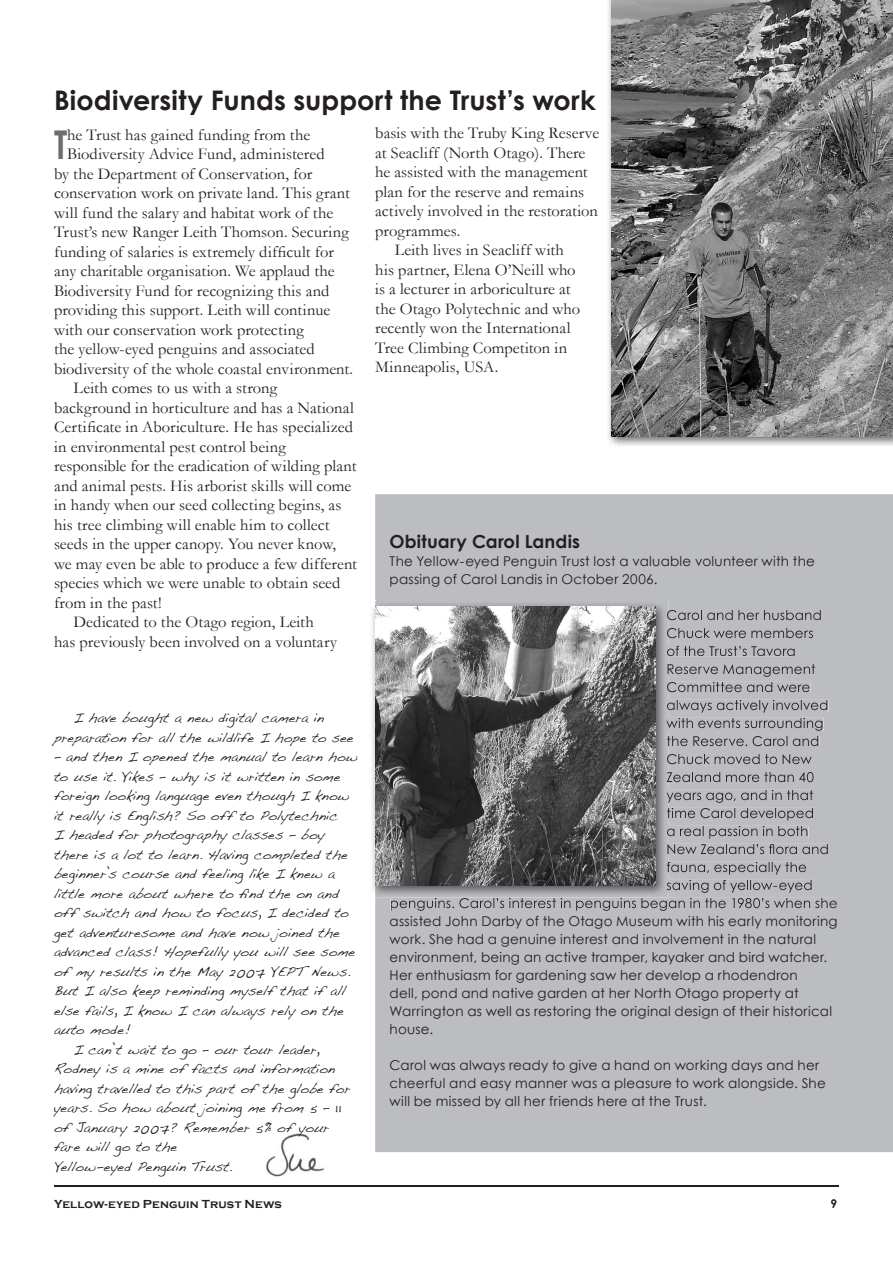
<style>
.page{position:relative;width:893px;height:1263px;background:#fff}
.page>*{position:absolute;margin:0;border:0;box-sizing:border-box;transform-origin:0 0}
.t1{font:700 39.6px "Century Gothic";color:#6c6d70;scale:.8 1}
.t2{font:700 27px "Century Gothic";letter-spacing:.005em;color:#231f20}
.t3{font:700 18px "Century Gothic";letter-spacing:.01em;color:#231f20}
.t4{font:16.5px "Garamond";letter-spacing:.005em;color:#231f20}
.t5{font:13.5px/19.5px "Handwriting Dakota";letter-spacing:.015em;color:#231f20}
.t6{font:13.5px/18px "Century Gothic";letter-spacing:.02em;color:#231f20}
.t7{font:13.5px "Handwriting Dakota";letter-spacing:-.01em;color:#231f20}
.t8{font:13.5px "Handwriting Dakota";letter-spacing:-.005em;color:#231f20}
.t9{font:700 12px "Copperplate Gothic";letter-spacing:.01em;color:#231f20}
.t10{font:700 12px "Century Gothic";color:#231f20}
</style>
<div class="page">
<hr style="left:54px;top:1185px;width:785px;height:2px;background:#231f20">
<img style="left:266px;top:1133px;width:59px;height:44px">
<div style="left:375px;top:494px;width:518px;height:658px;background:#bcbdc0"></div>
<img style="left:608px;top:0;width:285px;height:446px">
<img style="left:612px;top:0;width:281px;height:436px">
<svg style="left:669px;top:610px;width:153px;height:10px;background:#9c9c9e"></svg>
<svg style="left:669px;top:628px;width:144px;height:10px"></svg>
<svg style="left:669px;top:646px;width:127px;height:10px"></svg>
<svg style="left:669px;top:664px;width:146px;height:13px;background:#a1a1a3"></svg>
<svg style="left:669px;top:682px;width:141px;height:10px"></svg>
<svg style="left:669px;top:700px;width:159px;height:12px;background:#a1a1a3"></svg>
<svg style="left:669px;top:718px;width:154px;height:13px;background:#a2a2a5"></svg>
<svg style="left:669px;top:736px;width:150px;height:10px"></svg>
<svg style="left:669px;top:754px;width:143px;height:10px"></svg>
<svg style="left:669px;top:772px;width:145px;height:10px"></svg>
<svg style="left:669px;top:790px;width:144px;height:13px;background:#a3a3a6"></svg>
<svg style="left:669px;top:808px;width:145px;height:12px;background:#9f9fa2"></svg>
<svg style="left:669px;top:826px;width:139px;height:12px;background:#a1a1a4"></svg>
<svg style="left:669px;top:844px;width:160px;height:10px;background:#9b9b9d"></svg>
<svg style="left:669px;top:862px;width:138px;height:12px;background:#a1a1a3"></svg>
<svg style="left:669px;top:880px;width:144px;height:13px;background:#a2a2a5"></svg>
<svg style="left:391px;top:898px;width:446px;height:13px;background:#a3a3a5"></svg>
<img style="left:372px;top:601px;width:297px;height:297px">
<svg style="left:667px;top:610px;width:2px;height:10px"></svg>
<svg style="left:667px;top:628px;width:2px;height:10px"></svg>
<svg style="left:667px;top:646px;width:2px;height:10px"></svg>
<svg style="left:667px;top:664px;width:2px;height:28px"></svg>
<svg style="left:667px;top:700px;width:2px;height:12px"></svg>
<svg style="left:666px;top:718px;width:3px;height:28px"></svg>
<svg style="left:667px;top:754px;width:2px;height:10px"></svg>
<svg style="left:667px;top:772px;width:2px;height:10px"></svg>
<svg style="left:667px;top:790px;width:2px;height:30px"></svg>
<svg style="left:667px;top:826px;width:2px;height:12px"></svg>
<svg style="left:667px;top:844px;width:2px;height:10px"></svg>
<svg style="left:667px;top:862px;width:2px;height:12px"></svg>
<svg style="left:667px;top:880px;width:2px;height:13px"></svg>
<img style="left:375px;top:606px;width:280px;height:280px">
<h2 class="t2" style="left:54px;top:83px;width:543px">Biodiversity Funds support the Trust’s work</h2>
<h1 class="t1" style="left:54px;top:120px;width:18px">T</h1>
<p class="t4" style="left:67px;top:125px;width:245px">he Trust has gained funding from the</p>
<p class="t4" style="left:67px;top:144px;width:259px">Biodiversity Advice Fund, administered</p>
<p class="t4" style="left:54px;top:164px;width:260px">by the Department of Conservation, for</p>
<p class="t4" style="left:54px;top:183px;width:297px">conservation work on private land. This grant</p>
<p class="t4" style="left:54px;top:203px;width:281px">will fund the salary and habitat work of the</p>
<p class="t4" style="left:54px;top:222px;width:296px">Trust’s new Ranger Leith Thomson. Securing</p>
<p class="t4" style="left:54px;top:242px;width:281px">funding of salaries is extremely difficult for</p>
<p class="t4" style="left:54px;top:261px;width:282px">any charitable organisation. We applaud the</p>
<p class="t4" style="left:54px;top:281px;width:277px">Biodiversity Fund for recognizing this and</p>
<p class="t4" style="left:54px;top:300px;width:278px">providing this support. Leith will continue</p>
<p class="t4" style="left:54px;top:320px;width:251px">with our conservation work protecting</p>
<p class="t4" style="left:54px;top:339px;width:262px">the yellow-eyed penguins and associated</p>
<p class="t4" style="left:54px;top:359px;width:301px">biodiversity of the whole coastal environment.</p>
<p class="t4" style="left:74px;top:378px;width:205px">Leith comes to us with a strong</p>
<p class="t4" style="left:54px;top:398px;width:301px">background in horticulture and has a National</p>
<p class="t4" style="left:54px;top:417px;width:300px">Certificate in Aboriculture. He has specialized</p>
<p class="t4" style="left:54px;top:437px;width:233px">in environmental pest control being</p>
<p class="t4" style="left:54px;top:456px;width:304px">responsible for the eradication of wilding plant</p>
<p class="t4" style="left:54px;top:476px;width:299px">and animal pests. His arborist skills will come</p>
<p class="t4" style="left:54px;top:495px;width:289px">in handy when our seed collecting begins, as</p>
<p class="t4" style="left:54px;top:515px;width:277px">his tree climbing will enable him to collect</p>
<p class="t4" style="left:54px;top:534px;width:284px">seeds in the upper canopy. You never know,</p>
<p class="t4" style="left:54px;top:554px;width:305px">we may even be able to produce a few different</p>
<p class="t4" style="left:54px;top:573px;width:288px">species which we were unable to obtain seed</p>
<p class="t4" style="left:54px;top:593px;width:109px">from in the past!</p>
<p class="t4" style="left:74px;top:612px;width:242px">Dedicated to the Otago region, Leith</p>
<p class="t4" style="left:54px;top:632px;width:285px">has previously been involved on a voluntary</p>
<p class="t4" style="left:375px;top:123px;width:226px">basis with the Truby King Reserve</p>
<p class="t4" style="left:375px;top:143px;width:212px">at Seacliff (North Otago). There</p>
<p class="t4" style="left:375px;top:162px;width:214px">he assisted with the management</p>
<p class="t4" style="left:375px;top:182px;width:210px">plan for the reserve and remains</p>
<p class="t4" style="left:375px;top:201px;width:224px">actively involved in the restoration</p>
<p class="t4" style="left:375px;top:221px;width:87px">programmes.</p>
<p class="t4" style="left:395px;top:240px;width:171px">Leith lives in Seacliff with</p>
<p class="t4" style="left:375px;top:260px;width:202px">his partner, Elena O’Neill who</p>
<p class="t4" style="left:375px;top:279px;width:197px">is a lecturer in arboriculture at</p>
<p class="t4" style="left:375px;top:299px;width:206px">the Otago Polytechnic and who</p>
<p class="t4" style="left:375px;top:318px;width:197px">recently won the International</p>
<p class="t4" style="left:375px;top:338px;width:193px">Tree Climbing Competiton in</p>
<p class="t4" style="left:375px;top:357px;width:125px">Minneapolis, USA.</p>
<p class="t3" style="left:390px;top:530px;width:192px">Obituary Carol Landis</p>
<p class="t6" style="left:390px;top:552px;width:427px">The Yellow-eyed Penguin Trust lost a valuable volunteer with the passing of Carol Landis in October 2006.</p>
<p class="t5" style="left:54px;top:708px;width:301px;text-indent:20px">I have bought a new digital camera in preparation for all the wildlife I hope to see</p>
<p class="t5" style="left:54px;top:747px;width:305px">– and then I opened the manual to learn how</p>
<p class="t7" style="left:54px;top:768px;width:288px">to use it. Yikes – why is it written in some</p>
<p class="t5" style="left:54px;top:786px;width:297px">foreign looking language even though I know</p>
<p class="t5" style="left:54px;top:805px;width:285px">it really is English? So off to Polytechnic</p>
<p class="t5" style="left:54px;top:825px;width:272px">I headed for photography classes – boy</p>
<p class="t5" style="left:54px;top:844px;width:295px">there is a lot to learn. Having completed the</p>
<p class="t5" style="left:54px;top:864px;width:282px">beginner’s course and feeling like I knew a</p>
<p class="t5" style="left:54px;top:883px;width:286px">little more about where to find the on and</p>
<p class="t5" style="left:54px;top:903px;width:296px">off switch and how to focus, I decided to</p>
<p class="t5" style="left:54px;top:922px;width:287px">get adventuresome and have now joined the</p>
<p class="t5" style="left:54px;top:942px;width:303px">advanced class! Hopefully you will see some</p>
<p class="t5" style="left:54px;top:961px;width:298px">of my results in the May 2007 YEPT News.</p>
<p class="t5" style="left:54px;top:981px;width:293px">But I also keep reminding myself that if all</p>
<p class="t5" style="left:54px;top:1000px;width:291px">else fails, I know I can always rely on the</p>
<p class="t5" style="left:54px;top:1020px;width:78px">auto mode!</p>
<p class="t5" style="left:74px;top:1039px;width:247px">I can’t wait to go – our tour leader,</p>
<p class="t5" style="left:54px;top:1059px;width:282px">Rodney is a mine of facts and information</p>
<p class="t5" style="left:54px;top:1078px;width:298px">having travelled to this part of the globe for</p>
<p class="t5" style="left:54px;top:1098px;width:288px">years. So how about joining me from 5 – 11</p>
<p class="t5" style="left:54px;top:1117px;width:277px">of January 2007? Remember 5% of your</p>
<p class="t8" style="left:54px;top:1138px;width:125px">fare will go to the</p>
<p class="t5" style="left:54px;top:1156px;width:180px">Yellow-eyed Penguin Trust.</p>
<p class="t6" style="left:390px;top:912px;width:450px">assisted John Darby of the Otago Museum with his early monitoring work. She had a genuine interest and involvement in the natural environment, being an active tramper, kayaker and bird watcher.<br>Her enthusiasm for gardening saw her develop a rhodendron<br>dell, pond and native garden at her North Otago property at Warrington as well as restoring the original design of their historical house.</p>
<p class="t6" style="left:390px;top:1056px;width:438px">Carol was always ready to give a hand on working days and her cheerful and easy manner was a pleasure to work alongside. She will be missed by all her friends here at the Trust.</p>
<p class="t9" style="left:54px;top:1197px;width:230px">Yellow-eyed Penguin Trust News</p>
<p class="t10" style="left:830px;top:1196px;width:8px">9</p>
</div>
